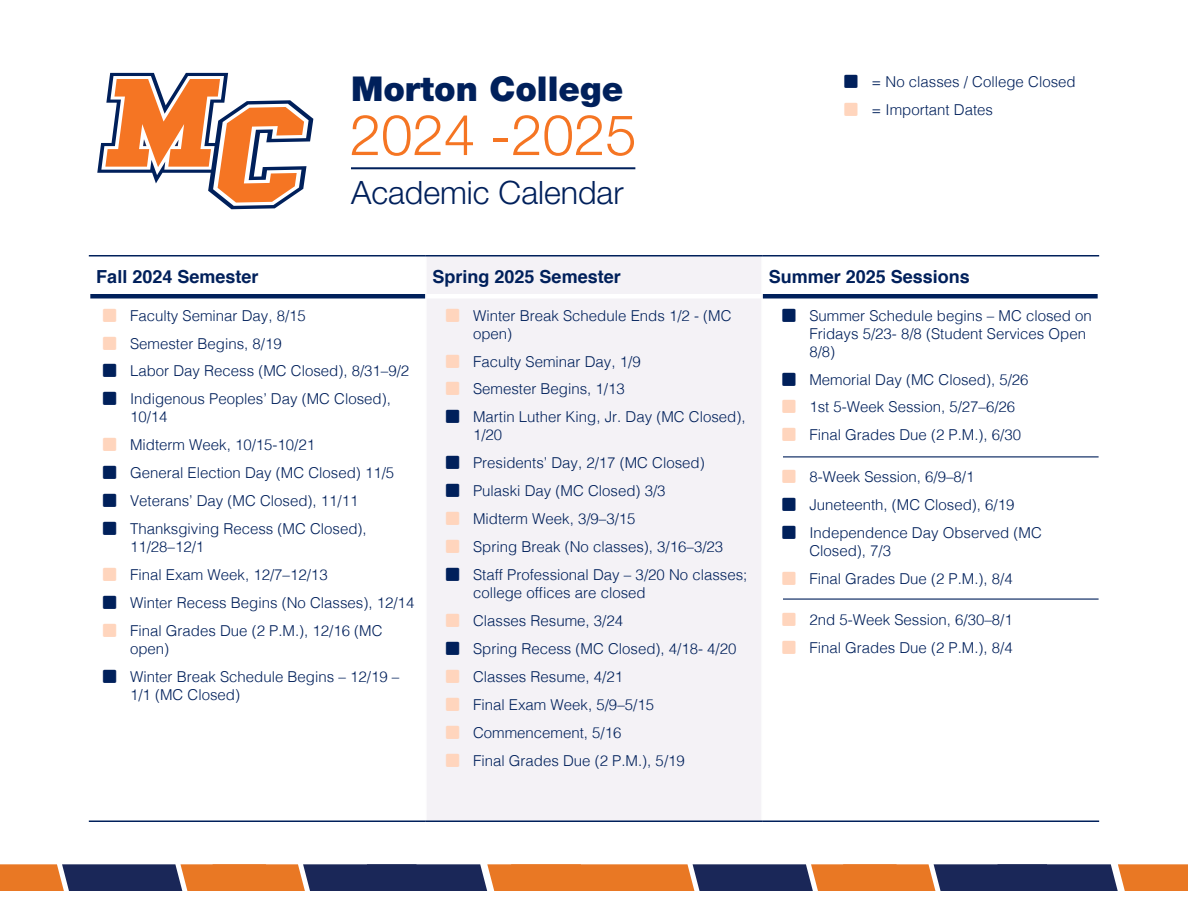
<style>
.page{position:relative;width:1188px;height:918px;background:#fff}
.page>*{position:absolute;margin:0;border:0;box-sizing:border-box;transform-origin:0 0}
.t1{font:300 56.4px "Helvetica Neue LT Std";color:#f57523}
.t2{font:900 34.2px "Helvetica Neue LT Std";color:#00205b}
.t3{font:300 32.25px "Helvetica Neue LT Std";color:#00205b}
.t4{font:700 18px "Helvetica";color:#00205b}
.t5{font:300 15px/18px "Helvetica";color:#00205b}
</style>
<div class="page">
<div style="left:427px;top:256px;width:334px;height:564px;background:#f4f2f6"></div>
<hr style="left:89px;top:255px;width:337px;height:1px;background:#00205b">
<hr style="left:426px;top:255px;width:336px;height:1px;background:#00205b">
<hr style="left:762px;top:255px;width:337px;height:1px;background:#00205b">
<hr style="left:427px;top:294px;width:334px;height:4px;background:#fff">
<hr style="left:90px;top:294px;width:335px;height:4px;background:#00205b">
<hr style="left:763px;top:294px;width:335px;height:4px;background:#00205b">
<hr style="left:89px;top:820px;width:337px;height:2px;background:#00205b">
<hr style="left:426px;top:820px;width:336px;height:2px;background:#00205b">
<hr style="left:762px;top:820px;width:337px;height:2px;background:#00205b">
<svg style="left:97px;top:73px;width:216px;height:136px"></svg>
<svg style="left:0;top:864px;width:1188px;height:27px;background:#855747"></svg>
<hr style="left:351px;top:167px;width:284px;height:2px;background:#00205b">
<hr style="left:783px;top:456px;width:316px;height:1px;background:#00205b">
<hr style="left:783px;top:599px;width:316px;height:1px;background:#00205b">
<svg style="left:446px;top:308px;width:13px;height:13px"></svg>
<svg style="left:446px;top:354px;width:13px;height:13px"></svg>
<svg style="left:446px;top:382px;width:13px;height:13px"></svg>
<svg style="left:446px;top:410px;width:13px;height:13px"></svg>
<svg style="left:446px;top:456px;width:13px;height:13px"></svg>
<svg style="left:446px;top:484px;width:13px;height:13px"></svg>
<svg style="left:446px;top:512px;width:13px;height:13px"></svg>
<svg style="left:446px;top:540px;width:13px;height:13px"></svg>
<svg style="left:446px;top:568px;width:13px;height:13px"></svg>
<svg style="left:446px;top:614px;width:13px;height:13px"></svg>
<svg style="left:446px;top:642px;width:13px;height:13px"></svg>
<svg style="left:446px;top:670px;width:13px;height:13px"></svg>
<svg style="left:446px;top:698px;width:13px;height:13px"></svg>
<svg style="left:446px;top:726px;width:13px;height:13px"></svg>
<svg style="left:446px;top:754px;width:13px;height:13px"></svg>
<p class="t2" style="left:351px;top:68px;width:274px">Morton College</p>
<p class="t1" style="left:350px;top:101px;width:288px">2024 -2025</p>
<p class="t3" style="left:351px;top:173px;width:274px">Academic Calendar</p>
<p class="t5" style="left:872px;top:71px;width:206px">= No classes / College Closed</p>
<p class="t5" style="left:872px;top:99px;width:123px">= Important Dates</p>
<p class="t4" style="left:96px;top:262px;width:164px">Fall 2024 Semester</p>
<p class="t4" style="left:433px;top:262px;width:190px">Spring 2025 Semester</p>
<p class="t4" style="left:769px;top:262px;width:203px">Summer 2025 Sessions</p>
<p class="t5" style="left:130px;top:305px;width:177px">Faculty Seminar Day, 8/15</p>
<p class="t5" style="left:130px;top:333px;width:153px">Semester Begins, 8/19</p>
<p class="t5" style="left:130px;top:361px;width:281px">Labor Day Recess (MC Closed), 8/31–9/2</p>
<p class="t5" style="left:130px;top:389px;width:262px">Indigenous Peoples’ Day (MC Closed),<br>10/14</p>
<p class="t5" style="left:130px;top:435px;width:187px">Midterm Week, 10/15-10/21</p>
<p class="t5" style="left:130px;top:463px;width:266px">General Election Day (MC Closed) 11/5</p>
<p class="t5" style="left:130px;top:491px;width:230px">Veterans’ Day (MC Closed), 11/11</p>
<p class="t5" style="left:130px;top:519px;width:238px">Thanksgiving Recess (MC Closed),<br>11/28–12/1</p>
<p class="t5" style="left:130px;top:565px;width:199px">Final Exam Week, 12/7–12/13</p>
<p class="t5" style="left:130px;top:593px;width:286px">Winter Recess Begins (No Classes), 12/14</p>
<p class="t5" style="left:130px;top:621px;width:254px">Final Grades Due (2 P.M.), 12/16 (MC open)</p>
<p class="t5" style="left:130px;top:667px;width:271px">Winter Break Schedule Begins – 12/19 –<br>1/1 (MC Closed)</p>
<p class="t5" style="left:473px;top:305px;width:260px">Winter Break Schedule Ends 1/2 - (MC open)</p>
<p class="t5" style="left:473px;top:351px;width:169px">Faculty Seminar Day, 1/9</p>
<p class="t5" style="left:473px;top:379px;width:153px">Semester Begins, 1/13</p>
<p class="t5" style="left:473px;top:407px;width:274px">Martin Luther King, Jr. Day (MC Closed),<br>1/20</p>
<p class="t5" style="left:473px;top:453px;width:233px">Presidents’ Day, 2/17 (MC Closed)</p>
<p class="t5" style="left:473px;top:481px;width:194px">Pulaski Day (MC Closed) 3/3</p>
<p class="t5" style="left:473px;top:509px;width:164px">Midterm Week, 3/9–3/15</p>
<p class="t5" style="left:473px;top:537px;width:252px">Spring Break (No classes), 3/16–3/23</p>
<p class="t5" style="left:473px;top:565px;width:276px">Staff Professional Day – 3/20 No classes; college offices are closed</p>
<p class="t5" style="left:473px;top:611px;width:152px">Classes Resume, 3/24</p>
<p class="t5" style="left:473px;top:639px;width:265px">Spring Recess (MC Closed), 4/18- 4/20</p>
<p class="t5" style="left:473px;top:667px;width:152px">Classes Resume, 4/21</p>
<p class="t5" style="left:473px;top:695px;width:182px">Final Exam Week, 5/9–5/15</p>
<p class="t5" style="left:473px;top:723px;width:150px">Commencement, 5/16</p>
<p class="t5" style="left:473px;top:751px;width:213px">Final Grades Due (2 P.M.), 5/19</p>
<p class="t5" style="left:809px;top:305px;width:284px">Summer Schedule begins – MC closed on<br>Fridays 5/23- 8/8 (Student Services Open<br>8/8)</p>
<p class="t5" style="left:809px;top:369px;width:221px">Memorial Day (MC Closed), 5/26</p>
<p class="t5" style="left:809px;top:397px;width:207px">1st 5-Week Session, 5/27–6/26</p>
<p class="t5" style="left:809px;top:425px;width:213px">Final Grades Due (2 P.M.), 6/30</p>
<p class="t5" style="left:809px;top:467px;width:167px">8-Week Session, 6/9–8/1</p>
<p class="t5" style="left:809px;top:495px;width:207px">Juneteenth, (MC Closed), 6/19</p>
<p class="t5" style="left:809px;top:523px;width:234px">Independence Day Observed (MC<br>Closed), 7/3</p>
<p class="t5" style="left:809px;top:569px;width:205px">Final Grades Due (2 P.M.), 8/4</p>
<p class="t5" style="left:809px;top:610px;width:205px">2nd 5-Week Session, 6/30–8/1</p>
<p class="t5" style="left:809px;top:638px;width:205px">Final Grades Due (2 P.M.), 8/4</p>
</div>
